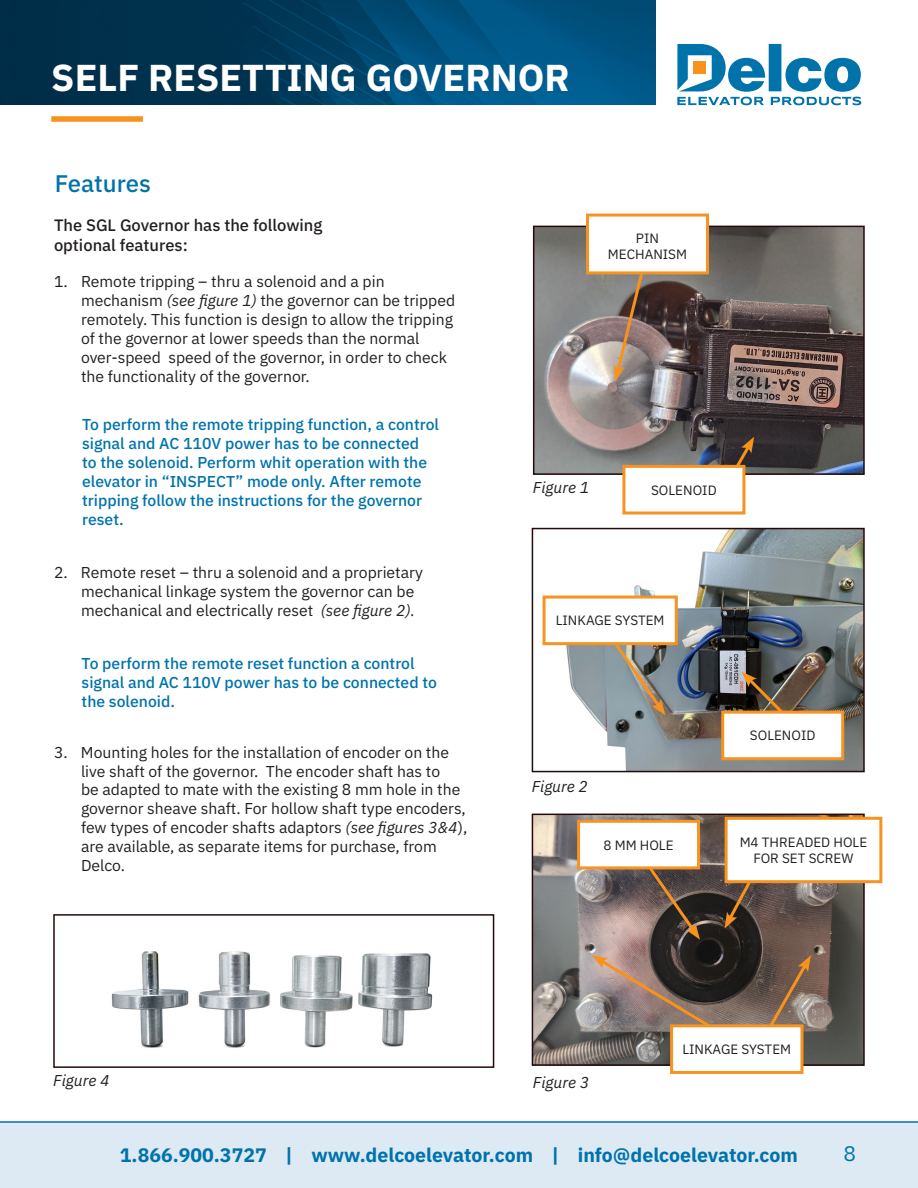
<style>
.page{position:relative;width:918px;height:1188px;background:#fff}
.page>*{position:absolute;margin:0;border:0;box-sizing:border-box;transform-origin:0 0}
.t1{font:700 37.5px "IBM Plex Sans";color:#fff}
.Paragraph_Style_1{font:500 24px "IBM Plex Sans";color:#0073ab}
.t2{font:21px "IBM Plex Sans";color:#0073ab}
.t3{font:700 19.5px "IBM Plex Sans";color:#0073ab}
.D_Text{font:500 16.5px "IBM Plex Sans";color:#231f20}
.D_Text-2{font:15.75px/18.9px "IBM Plex Sans";color:#231f20}
.Paragraph_Style_1-2{font:500 15.75px/18.9px "IBM Plex Sans";color:#0073ab}
.D_Text-3{font:italic 15.75px "IBM Plex Sans";color:#231f20}
.D_Text-4{font:13.5px "IBM Plex Sans";color:#231f20}
.s1{font-style:italic}
</style>
<div class="page">
<svg style="left:677px;top:44px;width:184px;height:61px"></svg>
<svg style="left:0;top:0;width:656px;height:104px;background:#004267"></svg>
<div style="left:51px;top:116px;width:92px;height:6px;background:#f7931d"></div>
<div style="left:0;top:1123px;width:918px;height:65px;background:#ddeaf4"></div>
<hr style="left:0;top:1121px;width:918px;height:2px;background:#0073ab">
<img style="left:536px;top:229px;width:326px;height:243px">
<div style="left:533px;top:226px;width:332px;height:249px;border:2px solid #240a0b"></div>
<img style="left:542px;top:531px;width:320px;height:238px">
<div style="left:532px;top:528px;width:333px;height:244px;border:2px solid #240a0b"></div>
<img style="left:535px;top:817px;width:327px;height:246px">
<div style="left:532px;top:814px;width:333px;height:252px;border:2px solid #240a0b"></div>
<img style="left:111px;top:951px;width:322px;height:97px">
<div style="left:53px;top:914px;width:441px;height:154px;border:2px solid #240a0b"></div>
<svg style="left:613px;top:274px;width:44px;height:107px;background:#867167"></svg>
<div style="left:588px;top:215px;width:120px;height:58px;background:#fff"></div>
<div style="left:586px;top:214px;width:123px;height:60px;border:3px solid #f79320"></div>
<svg style="left:712px;top:437px;width:42px;height:70px"></svg>
<div style="left:624px;top:466px;width:120px;height:47px;background:#fff"></div>
<div style="left:622px;top:465px;width:123px;height:50px;border:3px solid #f79320"></div>
<svg style="left:603px;top:645px;width:62px;height:70px;background:#8c8f8a"></svg>
<div style="left:544px;top:597px;width:132px;height:47px;background:#fff"></div>
<div style="left:543px;top:596px;width:135px;height:49px;border:3px solid #f79320"></div>
<svg style="left:742px;top:672px;width:76px;height:39px;background:#5c4e3d"></svg>
<div style="left:723px;top:712px;width:120px;height:47px;background:#fff"></div>
<div style="left:721px;top:711px;width:123px;height:49px;border:3px solid #f79320"></div>
<svg style="left:637px;top:869px;width:63px;height:71px;background:#604f45"></svg>
<div style="left:579px;top:821px;width:120px;height:47px;background:#fff"></div>
<div style="left:577px;top:820px;width:123px;height:49px;border:3px solid #f79320"></div>
<svg style="left:725px;top:883px;width:52px;height:46px;background:#59473a"></svg>
<div style="left:726px;top:818px;width:155px;height:64px;background:#fff"></div>
<div style="left:725px;top:817px;width:157px;height:66px;border:3px solid #f79320"></div>
<svg style="left:592px;top:955px;width:219px;height:101px;background:#716158"></svg>
<div style="left:672px;top:1026px;width:130px;height:46px;background:#fff"></div>
<div style="left:670px;top:1024px;width:133px;height:50px;border:3px solid #f79320"></div>
<h1 class="t1" style="left:51px;top:48px;width:520px">SELF RESETTING GOVERNOR</h1>
<p class="Paragraph_Style_1" style="left:55px;top:165px;width:98px">Features</p>
<p class="D_Text" style="left:54px;top:212px;width:270px">The SGL Governor has the following</p>
<p class="D_Text" style="left:54px;top:232px;width:135px">optional features:</p>
<p class="D_Text-2" style="left:81px;top:271px;width:376px;text-indent:-27px">1. Remote tripping – thru a solenoid and a pin mechanism <span class="s1">(see figure 1)</span> the governor can be tripped remotely. This function is design to allow the tripping of the governor at lower speeds than the normal over-speed speed of the governor, in order to check the functionality of the governor.</p>
<p class="Paragraph_Style_1-2" style="left:82px;top:414px;width:359px">To perform the remote tripping function, a control signal and AC 110V power has to be connected<br>to the solenoid. Perform whit operation with the elevator in “INSPECT” mode only. After remote tripping follow the instructions for the governor reset.</p>
<p class="D_Text-2" style="left:81px;top:562px;width:344px;text-indent:-27px">2. Remote reset – thru a solenoid and a proprietary mechanical linkage system the governor can be mechanical and electrically reset <span class="s1">(see figure 2).</span></p>
<p class="Paragraph_Style_1-2" style="left:82px;top:653px;width:357px">To perform the remote reset function a control signal and AC 110V power has to be connected to the solenoid.</p>
<p class="D_Text-2" style="left:81px;top:741px;width:388px;text-indent:-27px">3. Mounting holes for the installation of encoder on the live shaft of the governor. The encoder shaft has to<br>be adapted to mate with the existing 8 mm hole in the governor sheave shaft. For hollow shaft type encoders, few types of encoder shafts adaptors <span class="s1">(see figures 3&amp;4</span>), are available, as separate items for purchase, from Delco.</p>
<p class="D_Text-4" style="left:636px;top:228px;width:25px">PIN</p>
<p class="D_Text-4" style="left:608px;top:244px;width:81px">MECHANISM</p>
<p class="D_Text-3" style="left:533px;top:476px;width:58px">Figure 1</p>
<p class="D_Text-4" style="left:651px;top:480px;width:67px">SOLENOID</p>
<p class="D_Text-4" style="left:556px;top:610px;width:110px">LINKAGE SYSTEM</p>
<p class="D_Text-3" style="left:532px;top:774px;width:58px">Figure 2</p>
<p class="D_Text-4" style="left:750px;top:725px;width:67px">SOLENOID</p>
<p class="D_Text-4" style="left:603px;top:834px;width:72px">8 MM HOLE</p>
<p class="D_Text-4" style="left:740px;top:831px;width:129px">M4 THREADED HOLE</p>
<p class="D_Text-4" style="left:753px;top:848px;width:102px">FOR SET SCREW</p>
<p class="D_Text-3" style="left:53px;top:1069px;width:58px">Figure 4</p>
<p class="D_Text-3" style="left:533px;top:1070px;width:58px">Figure 3</p>
<p class="D_Text-4" style="left:682px;top:1039px;width:110px">LINKAGE SYSTEM</p>
<p class="t3" style="left:120px;top:1140px;width:680px">1.866.900.3727 | www.delcoelevator.com | info@delcoelevator.com</p>
<h3 class="t2" style="left:843px;top:1137px;width:14px">8</h3>
</div>
